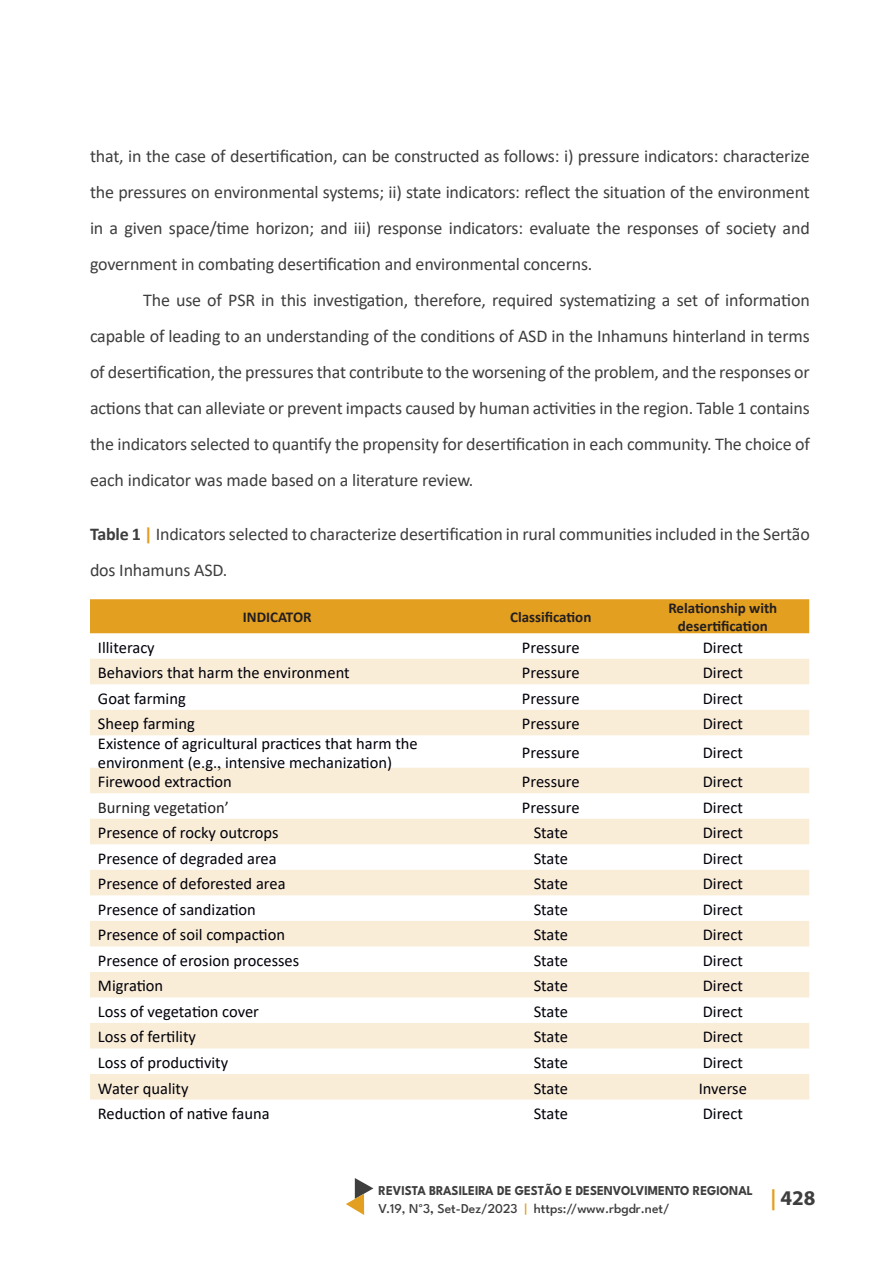
<style>
.page{position:relative;width:891px;height:1262px;background:#fff}
.page>*{position:absolute;margin:0;border:0;box-sizing:border-box;transform-origin:0 0}
.t1{font:700 21px "Myriad Pro";color:#3e3e3f}
.Texto_Artigo{font:18px/36px "Calibri";letter-spacing:-.01em;color:#3e3e3f;text-align:justify}
.Tabelas_e_Figuras{font:18px/36px "Calibri";letter-spacing:-.01em;color:#3e3e3f}
.t2{font:16.5px/18.9px "Calibri";color:#00000a}
.pf0{font:16.5px "Calibri";color:#231f20}
.Tabela_Título{font:700 15px/18px "Calibri";color:#231f20;text-align:center}
.t3{font:700 13.5px/18px "League Spartan";color:#3e3e3f;scale:.94 1}
.s1{font-weight:700}
.s2{font-weight:700;color:#e39f20}
.s3{font-family:"Times New Roman"}
.s4{font-weight:500}
.s5{font-family:"Calibri";font-weight:400}
.s6{font-weight:600}
.s7{font-weight:500;color:#e39f20}
.s8{color:#e39f20}
</style>
<div class="page">
<svg style="left:346px;top:1178px;width:27px;height:37px"></svg>
<div style="left:90px;top:599px;width:719px;height:34px;background:#e39f20"></div>
<svg style="left:90px;top:659px;width:719px;height:440px;fill:#faedd7"></svg>
<p class="Texto_Artigo" style="left:90px;top:138px;width:721px">that, in the case of desertification, can be constructed as follows: i) pressure indicators: characterize the pressures on environmental systems; ii) state indicators: reflect the situation of the environment in a given space/time horizon; and iii) response indicators: evaluate the responses of society and government in combating desertification and environmental concerns.</p>
<p class="Texto_Artigo" style="left:90px;top:282px;width:721px;text-indent:53px">The use of PSR in this investigation, therefore, required systematizing a set of information capable of leading to an understanding of the conditions of ASD in the Inhamuns hinterland in terms of desertification, the pressures that contribute to the worsening of the problem, and the responses or actions that can alleviate or prevent impacts caused by human activities in the region. Table 1 contains the indicators selected to quantify the propensity for desertification in each community. The choice of each indicator was made based on a literature review.</p>
<p class="Tabelas_e_Figuras" style="left:90px;top:516px;width:721px"><span class="s1">Table 1</span> <span class="s2">|</span> Indicators selected to characterize desertification in rural communities included in the Sertão dos Inhamuns ASD.</p>
<p class="Tabela_Título" style="left:243px;top:608px;width:70px">INDICATOR</p>
<p class="Tabela_Título" style="left:510px;top:608px;width:83px">Classification</p>
<p class="Tabela_Título" style="left:668px;top:599px;width:110px">Relationship with desertification</p>
<p class="t2" style="left:98px;top:637px;width:58px">Illiteracy</p>
<p class="t2" style="left:522px;top:637px;width:59px">Pressure</p>
<p class="t2" style="left:703px;top:637px;width:42px">Direct</p>
<p class="t2" style="left:98px;top:663px;width:253px">Behaviors that harm the environment</p>
<p class="t2" style="left:522px;top:663px;width:59px">Pressure</p>
<p class="t2" style="left:703px;top:663px;width:42px">Direct</p>
<p class="t2" style="left:98px;top:688px;width:89px">Goat farming</p>
<p class="t2" style="left:522px;top:688px;width:59px">Pressure</p>
<p class="t2" style="left:703px;top:688px;width:42px">Direct</p>
<p class="t2" style="left:98px;top:714px;width:98px">Sheep farming</p>
<p class="t2" style="left:522px;top:714px;width:59px">Pressure</p>
<p class="t2" style="left:703px;top:714px;width:42px">Direct</p>
<p class="t2" style="left:98px;top:733px;width:321px">Existence of agricultural practices that harm the environment (e.g.<span class="s3">,</span> intensive mechanization)</p>
<p class="t2" style="left:522px;top:743px;width:59px">Pressure</p>
<p class="t2" style="left:703px;top:743px;width:42px">Direct</p>
<p class="t2" style="left:98px;top:772px;width:136px">Firewood extraction</p>
<p class="t2" style="left:522px;top:772px;width:59px">Pressure</p>
<p class="t2" style="left:703px;top:772px;width:42px">Direct</p>
<p class="pf0" style="left:98px;top:796px;width:133px">Burning vegetation’</p>
<p class="t2" style="left:522px;top:797px;width:59px">Pressure</p>
<p class="t2" style="left:703px;top:797px;width:42px">Direct</p>
<p class="t2" style="left:98px;top:823px;width:182px">Presence of rocky outcrops</p>
<p class="t2" style="left:534px;top:823px;width:36px">State</p>
<p class="t2" style="left:703px;top:823px;width:42px">Direct</p>
<p class="t2" style="left:98px;top:848px;width:180px">Presence of degraded area</p>
<p class="t2" style="left:534px;top:848px;width:36px">State</p>
<p class="t2" style="left:703px;top:848px;width:42px">Direct</p>
<p class="t2" style="left:98px;top:874px;width:189px">Presence of deforested area</p>
<p class="t2" style="left:534px;top:874px;width:36px">State</p>
<p class="t2" style="left:703px;top:874px;width:42px">Direct</p>
<p class="t2" style="left:98px;top:899px;width:160px">Presence of sandization</p>
<p class="t2" style="left:534px;top:899px;width:36px">State</p>
<p class="t2" style="left:703px;top:899px;width:42px">Direct</p>
<p class="t2" style="left:98px;top:925px;width:189px">Presence of soil compaction</p>
<p class="t2" style="left:534px;top:925px;width:36px">State</p>
<p class="t2" style="left:703px;top:925px;width:42px">Direct</p>
<p class="t2" style="left:98px;top:950px;width:203px">Presence of erosion processes</p>
<p class="t2" style="left:534px;top:950px;width:36px">State</p>
<p class="t2" style="left:703px;top:950px;width:42px">Direct</p>
<p class="t2" style="left:98px;top:976px;width:67px">Migration</p>
<p class="t2" style="left:534px;top:976px;width:36px">State</p>
<p class="t2" style="left:703px;top:976px;width:42px">Direct</p>
<p class="t2" style="left:98px;top:1001px;width:163px">Loss of vegetation cover</p>
<p class="t2" style="left:534px;top:1001px;width:36px">State</p>
<p class="t2" style="left:703px;top:1001px;width:42px">Direct</p>
<p class="t2" style="left:98px;top:1027px;width:100px">Loss of fertility</p>
<p class="t2" style="left:534px;top:1027px;width:36px">State</p>
<p class="t2" style="left:703px;top:1027px;width:42px">Direct</p>
<p class="t2" style="left:98px;top:1052px;width:132px">Loss of productivity</p>
<p class="t2" style="left:534px;top:1052px;width:36px">State</p>
<p class="t2" style="left:703px;top:1052px;width:42px">Direct</p>
<p class="t2" style="left:98px;top:1078px;width:92px">Water quality</p>
<p class="t2" style="left:534px;top:1078px;width:36px">State</p>
<p class="t2" style="left:699px;top:1078px;width:50px">Inverse</p>
<p class="t2" style="left:98px;top:1103px;width:173px">Reduction of native fauna</p>
<p class="t2" style="left:534px;top:1103px;width:36px">State</p>
<p class="t2" style="left:703px;top:1103px;width:42px">Direct</p>
<p class="t3" style="left:379px;top:1180px;width:400px">REVISTA BRASILEIRA DE GESTÃO E DESENVOLVIMENTO REGIONAL<br><span class="s4">V.19, N</span><span class="s5">°</span><span class="s4">3</span><span class="s6">,</span> <span class="s4">Set-Dez/2023</span> <span class="s7">|</span> <span class="s4">https://www.rbgdr.net/</span></p>
<p class="t1" style="left:770px;top:1184px;width:47px"><span class="s8">|</span> 428</p>
</div>
